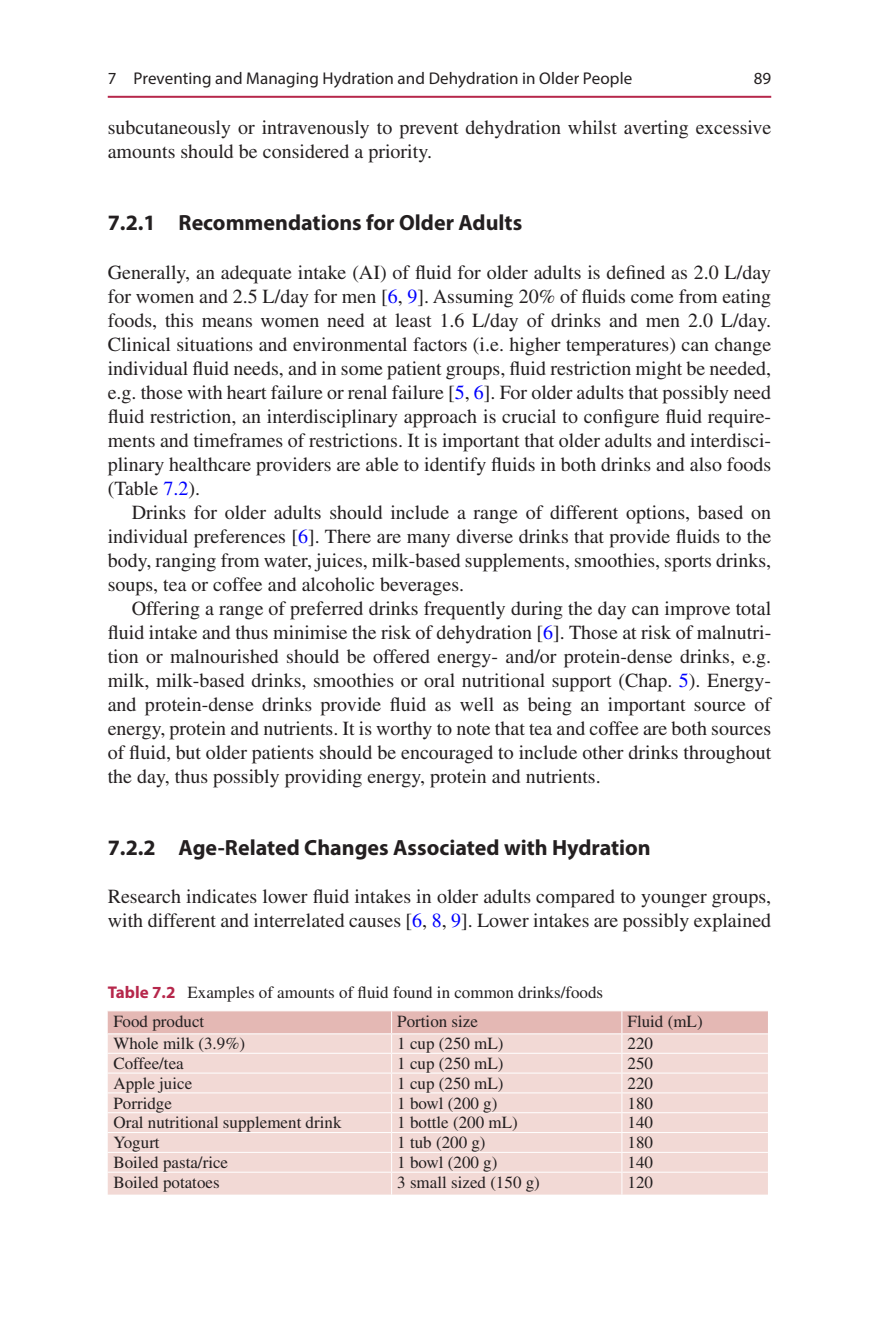
<style>
.page{position:relative;width:879px;height:1333px;background:#fff}
.page>*{position:absolute;margin:0;border:0;box-sizing:border-box;transform-origin:0 0}
.t1{font:700 22px "Myriad Pro";color:#231f20}
.t2{font:20px/24px "Times LT Std";color:#231f20;text-align:justify}
.t3{font:17px/28.8px "Times LT Std";color:#231f20}
.t4{font:17px "Myriad Pro";letter-spacing:.005em;color:#231f20}
.s1{color:#00f}
.s2{font-family:"Myriad Pro";font-weight:700;color:#b6274b}
</style>
<div class="page">
<svg style="left:108px;top:1011px;width:660px;height:183px;background:#f0d6d2"></svg>
<hr style="left:108px;top:96px;width:663px;height:2px;background:#b6274b">
<p class="t4" style="left:108px;top:68px;width:526px">7 Preventing and Managing Hydration and Dehydration in Older People</p>
<p class="t4" style="left:754px;top:68px;width:19px">89</p>
<p class="t2" style="left:108px;top:116px;width:665px">subcutaneously or intravenously to prevent dehydration whilst averting excessive amounts should be considered a priority.</p>
<p class="t1" style="left:108px;top:209px;width:416px">7.2.1 Recommendations for Older Adults</p>
<p class="t2" style="left:108px;top:260px;width:665px">Generally, an adequate intake (AI) of fluid for older adults is defined as 2.0 L/day for women and 2.5 L/day for men [<span class="s1">6</span>, <span class="s1">9</span>]. Assuming 20% of fluids come from eating foods, this means women need at least 1.6 L/day of drinks and men 2.0 L/day.<br>Clinical situations and environmental factors (i.e. higher temperatures) can change individual fluid needs, and in some patient groups, fluid restriction might be needed, e.g. those with heart failure or renal failure [<span class="s1">5</span>, <span class="s1">6</span>]. For older adults that possibly need fluid restriction, an interdisciplinary approach is crucial to configure fluid require&shy;ments and timeframes of restrictions. It is important that older adults and interdisci&shy;plinary healthcare providers are able to identify fluids in both drinks and also foods (Table <span class="s1">7.2</span>).</p>
<p class="t2" style="left:108px;top:500px;width:665px;text-indent:24px">Drinks for older adults should include a range of different options, based on individual preferences [<span class="s1">6</span>]. There are many diverse drinks that provide fluids to the body, ranging from water, juices, milk-based supplements, smoothies, sports drinks, soups, tea or coffee and alcoholic beverages.</p>
<p class="t2" style="left:108px;top:596px;width:665px;text-indent:24px">Offering a range of preferred drinks frequently during the day can improve total fluid intake and thus minimise the risk of dehydration [<span class="s1">6</span>]. Those at risk of malnutri&shy;tion or malnourished should be offered energy- and/or protein-dense drinks, e.g. milk, milk-based drinks, smoothies or oral nutritional support (Chap. <span class="s1">5</span>). Energy&shy;and protein-dense drinks provide fluid as well as being an important source of energy, protein and nutrients. It is worthy to note that tea and coffee are both sources of fluid, but older patients should be encouraged to include other drinks throughout the day, thus possibly providing energy, protein and nutrients.</p>
<p class="t1" style="left:108px;top:833px;width:544px">7.2.2 Age-Related Changes Associated with Hydration</p>
<p class="t2" style="left:108px;top:884px;width:665px">Research indicates lower fluid intakes in older adults compared to younger groups, with different and interrelated causes [<span class="s1">6</span>, <span class="s1">8</span>, <span class="s1">9</span>]. Lower intakes are possibly explained</p>
<p class="t3" style="left:113px;top:978px;width:491px;text-indent:-6px"><span class="s2">Table 7.2</span> Examples of amounts of fluid found in common drinks/foods<br>Food product</p>
<p class="t3" style="left:397px;top:1006px;width:82px">Portion size</p>
<p class="t3" style="left:627px;top:1006px;width:77px">Fluid (mL)</p>
<p class="t3" style="left:113px;top:1028px;width:133px">Whole milk (3.9%)</p>
<p class="t3" style="left:397px;top:1028px;width:108px">1 cup (250 mL)</p>
<p class="t3" style="left:627px;top:1028px;width:27px">220</p>
<p class="t3" style="left:113px;top:1048px;width:72px">Coffee/tea</p>
<p class="t3" style="left:397px;top:1048px;width:108px">1 cup (250 mL)</p>
<p class="t3" style="left:627px;top:1048px;width:27px">250</p>
<p class="t3" style="left:113px;top:1068px;width:80px">Apple juice</p>
<p class="t3" style="left:397px;top:1068px;width:108px">1 cup (250 mL)</p>
<p class="t3" style="left:627px;top:1068px;width:27px">220</p>
<p class="t3" style="left:113px;top:1088px;width:60px">Porridge</p>
<p class="t3" style="left:397px;top:1088px;width:102px">1 bowl (200 g)</p>
<p class="t3" style="left:627px;top:1088px;width:27px">180</p>
<p class="t3" style="left:113px;top:1108px;width:230px">Oral nutritional supplement drink</p>
<p class="t3" style="left:397px;top:1108px;width:122px">1 bottle (200 mL)</p>
<p class="t3" style="left:627px;top:1108px;width:27px">140</p>
<p class="t3" style="left:113px;top:1127px;width:48px">Yogurt</p>
<p class="t3" style="left:397px;top:1127px;width:90px">1 tub (200 g)</p>
<p class="t3" style="left:627px;top:1127px;width:27px">180</p>
<p class="t3" style="left:113px;top:1147px;width:116px">Boiled pasta/rice</p>
<p class="t3" style="left:397px;top:1147px;width:102px">1 bowl (200 g)</p>
<p class="t3" style="left:627px;top:1147px;width:27px">140</p>
<p class="t3" style="left:113px;top:1167px;width:108px">Boiled potatoes</p>
<p class="t3" style="left:397px;top:1167px;width:144px">3 small sized (150 g)</p>
<p class="t3" style="left:627px;top:1167px;width:27px">120</p>
</div>
